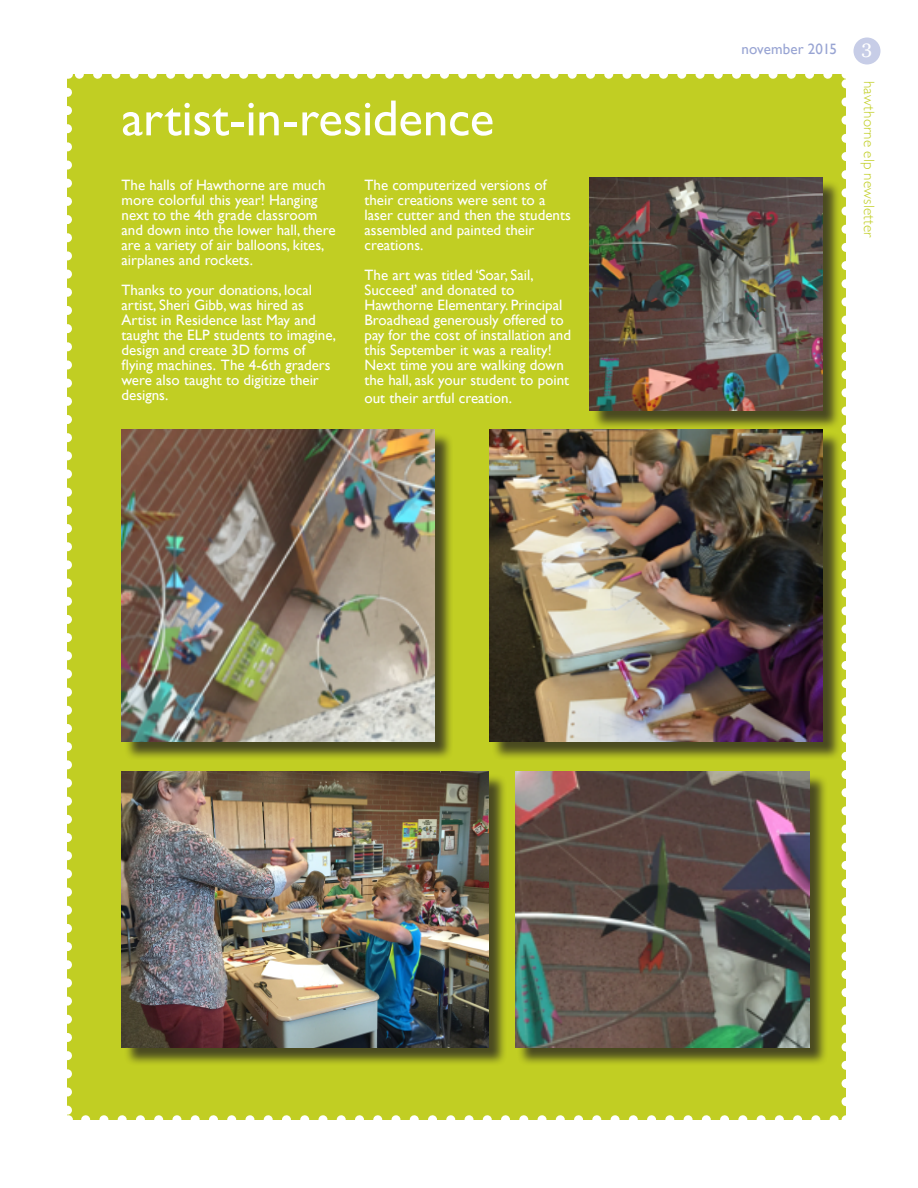
<style>
.page{position:relative;width:918px;height:1188px;background:#fff}
.page>*{position:absolute;margin:0;border:0;box-sizing:border-box;transform-origin:0 0}
.t1{font:51px "Gill Sans";letter-spacing:-.005em;color:#fff}
.t2{font:19.5px "Georgia";color:#fff}
.t3{font:15px/15px "Gill Sans";color:#fff}
.t4{font:300 15px "Gill Sans";letter-spacing:.01em;color:#c1ce23}
.t5{font:15px "Gill Sans";letter-spacing:.01em;color:#98a4d3}
</style>
<div class="page">
<div style="left:854px;top:38px;width:26px;height:26px;background:#c7cde7;border-radius:50%"></div>
<div style="left:68px;top:74px;width:778px;height:1046px;background:#c1ce23"></div>
<svg style="left:86px;top:1115px;width:751px;height:5px"></svg>
<svg style="left:77px;top:74px;width:751px;height:5px"></svg>
<svg style="left:67px;top:92px;width:5px;height:1028px"></svg>
<svg style="left:842px;top:74px;width:4px;height:1028px"></svg>
<div style="left:592px;top:180px;width:249px;height:250px;background:#231f20;opacity:.75"></div>
<img style="left:590px;top:178px;width:232px;height:233px">
<div style="left:517px;top:774px;width:311px;height:292px;background:#231f20;opacity:.75"></div>
<img style="left:515px;top:772px;width:294px;height:275px">
<div style="left:124px;top:774px;width:384px;height:292px;background:#231f20;opacity:.75"></div>
<img style="left:122px;top:772px;width:367px;height:275px">
<div style="left:491px;top:432px;width:351px;height:328px;background:#231f20;opacity:.75"></div>
<img style="left:489px;top:430px;width:334px;height:311px">
<div style="left:124px;top:432px;width:330px;height:328px;background:#231f20;opacity:.75"></div>
<img style="left:122px;top:430px;width:313px;height:311px">
<h1 class="t1" style="left:122px;top:88px;width:374px">artist-in-residence</h1>
<p class="t3" style="left:122px;top:178px;width:216px">The halls of Hawthorne are much more colorful this year! Hanging next to the 4th grade classroom and down into the lower hall, there are a variety of air balloons, kites, airplanes and rockets.</p>
<p class="t3" style="left:122px;top:283px;width:216px">Thanks to your donations, local artist, Sheri Gibb, was hired as<br>Artist in Residence last May and taught the ELP students to imagine, design and create 3D forms of flying machines. The 4-6th graders were also taught to digitize their designs.</p>
<p class="t3" style="left:364px;top:178px;width:208px">The computerized versions of their creations were sent to a laser cutter and then the students assembled and painted their creations.</p>
<p class="t3" style="left:364px;top:268px;width:208px">The art was titled ‘Soar, Sail,<br>Succeed’ and donated to<br>Hawthorne Elementary. Principal<br>Broadhead generously offered to pay for the cost of installation and this September it was a reality!<br>Next time you are walking down the hall, ask your student to point</p>
<p class="t3" style="left:364px;top:391px;width:149px">out their artful creation.</p>
<p class="t5" style="left:742px;top:40px;width:97px">november 2015</p>
<h2 class="t2" style="left:862px;top:36px;width:12px">3</h2>
<p class="t4" style="left:881px;top:81px;width:158px;rotate:90deg">hawthorne elp newsletter</p>
</div>
